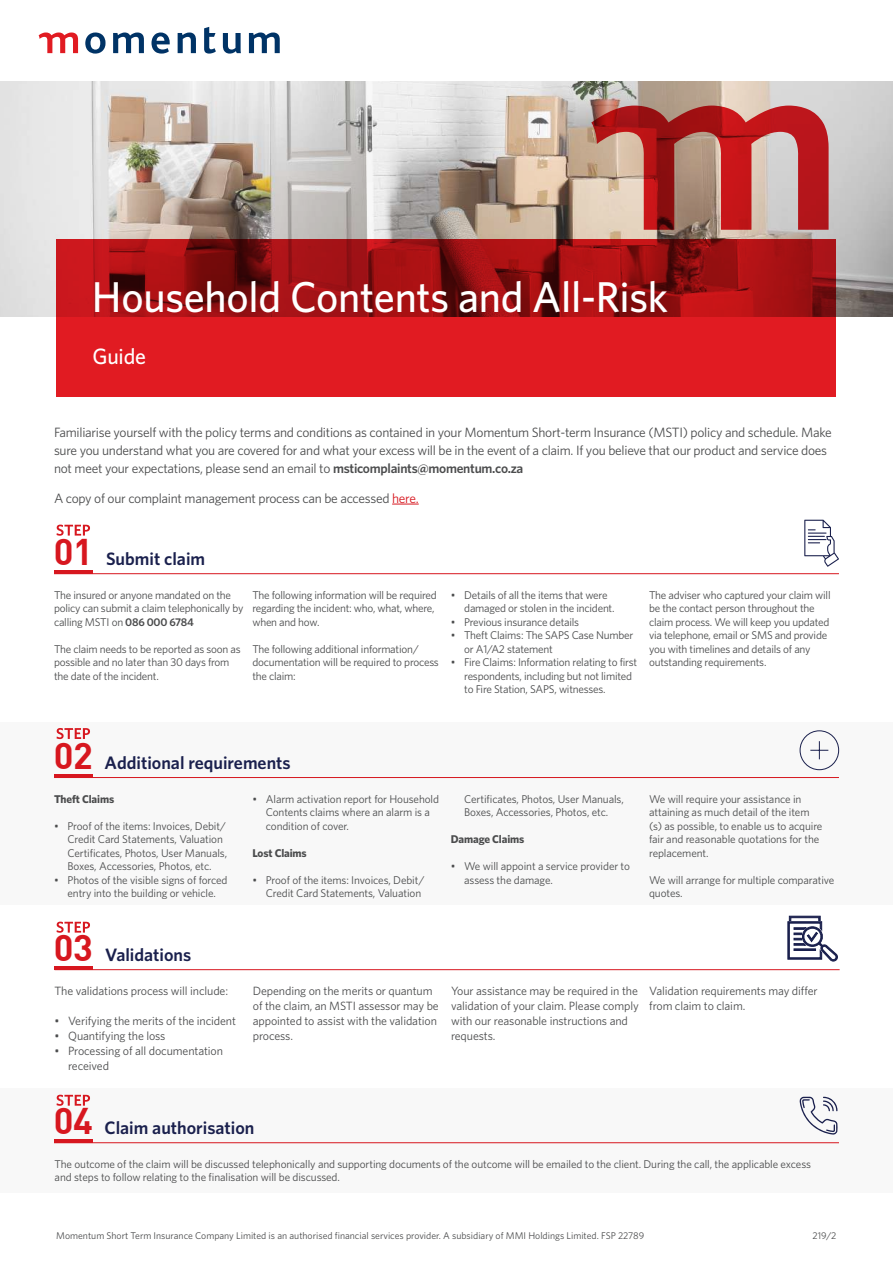
<style>
.page{position:relative;width:893px;height:1263px;background:#fff}
.page>*{position:absolute;margin:0;border:0;box-sizing:border-box;transform-origin:0 0}
.t1{font:500 43.2px "Whitney";letter-spacing:-.005em;color:#fff}
.t2{font:500 22.2px "Whitney";letter-spacing:-.005em;color:#fff}
.t3{font:600 18px "Whitney";color:#1a204d}
.t4{font:13.5px/18px "Whitney";letter-spacing:-.02em;color:#4b4c4d}
.t5{font:12px/15px "Whitney";letter-spacing:-.01em;color:#4b4c4d}
.t6{font:11.25px/13.5px "Whitney";letter-spacing:-.02em;color:#4b4c4d}
.t7{font:700 11.25px "Whitney";letter-spacing:-.01em;color:#4b4c4d}
.t8{font:9.75px "Whitney";color:#4b4c4d}
.s1{font-weight:600}
.s2{color:#d7171f}
.s3{font-family:"DIN";font-weight:700;font-size:36.45px;color:#d7171f}
</style>
<div class="page">
<img style="left:0;top:81px;width:893px;height:236px">
<svg style="left:57px;top:239px;width:779px;height:158px;background:#bd151a"></svg>
<svg style="left:591px;top:106px;width:238px;height:124px;background:#be6b64"></svg>
<svg style="left:39px;top:32px;width:39px;height:21px"></svg>
<svg style="left:85px;top:27px;width:195px;height:27px"></svg>
<svg style="left:392px;top:504px;width:27px;height:1px"></svg>
<svg style="left:804px;top:520px;width:35px;height:47px"></svg>
<hr style="left:54px;top:573px;width:785px;height:1px;background:#d7171f">
<hr style="left:54px;top:570px;width:39px;height:3px;background:#d7171f">
<svg style="left:57px;top:525px;width:33px;height:11px"></svg>
<div style="left:0;top:722px;width:893px;height:183px;background:#f8f8f8"></div>
<hr style="left:54px;top:777px;width:785px;height:1px;background:#d7171f">
<hr style="left:54px;top:774px;width:39px;height:3px;background:#d7171f">
<svg style="left:799px;top:730px;width:40px;height:40px"></svg>
<hr style="left:55px;top:969px;width:785px;height:1px;background:#d7171f">
<hr style="left:54px;top:966px;width:39px;height:3px;background:#d7171f">
<svg style="left:788px;top:916px;width:49px;height:45px"></svg>
<div style="left:0;top:1088px;width:893px;height:105px;background:#f8f8f8"></div>
<hr style="left:54px;top:1142px;width:785px;height:1px;background:#d7171f">
<hr style="left:54px;top:1139px;width:39px;height:3px;background:#d7171f">
<svg style="left:799px;top:1097px;width:38px;height:37px"></svg>
<svg style="left:57px;top:728px;width:33px;height:11px"></svg>
<svg style="left:57px;top:922px;width:33px;height:11px"></svg>
<svg style="left:57px;top:1095px;width:33px;height:11px"></svg>
<h1 class="t1" style="left:92px;top:268px;width:578px">Household Contents and All-Risk</h1>
<h2 class="t2" style="left:92px;top:342px;width:55px">Guide</h2>
<p class="t4" style="left:54px;top:423px;width:779px">Familiarise yourself with the policy terms and conditions as contained in your Momentum Short-term Insurance (MSTI) policy and schedule. Make sure you understand what you are covered for and what your excess will be in the event of a claim. If you believe that our product and service does not meet your expectations, please send an email to <span class="s1">msticomplaints@momentum.co.za</span></p>
<p class="t4" style="left:54px;top:489px;width:366px">A copy of our complaint management process can be accessed <span class="s2">here.</span></p>
<h3 class="t3" style="left:54px;top:547px;width:153px"><span class="s3">01</span> Submit claim</h3>
<p class="t6" style="left:54px;top:588px;width:191px">The insured or anyone mandated on the policy can submit a claim telephonically by calling MSTI on <span class="s1">086 000 6784</span></p>
<p class="t6" style="left:54px;top:642px;width:188px">The claim needs to be reported as soon as possible and no later than 30 days from the date of the incident.</p>
<p class="t6" style="left:252px;top:588px;width:186px">The following information will be required regarding the incident: who, what, where, when and how.</p>
<p class="t6" style="left:252px;top:642px;width:188px">The following additional information/ documentation will be required to process the claim:</p>
<p class="t6" style="left:464px;top:588px;width:152px;text-indent:-14px">• Details of all the items that were damaged or stolen in the incident.</p>
<p class="t6" style="left:451px;top:615px;width:130px">• Previous insurance details</p>
<p class="t6" style="left:464px;top:628px;width:171px;text-indent:-14px">• Theft Claims: The SAPS Case Number or A1/A2 statement</p>
<p class="t6" style="left:464px;top:655px;width:174px;text-indent:-14px">• Fire Claims: Information relating to first respondents, including but not limited to Fire Station, SAPS, witnesses.</p>
<p class="t6" style="left:649px;top:588px;width:183px">The adviser who captured your claim will be the contact person throughout the claim process. We will keep you updated via telephone, email or SMS and provide you with timelines and details of any outstanding requirements.</p>
<h3 class="t3" style="left:54px;top:751px;width:239px"><span class="s3">02</span> Additional requirements</h3>
<p class="t7" style="left:54px;top:791px;width:62px">Theft Claims</p>
<p class="t6" style="left:67px;top:819px;width:161px;text-indent:-14px">• Proof of the items: Invoices, Debit/ Credit Card Statements, Valuation Certificates, Photos, User Manuals, Boxes, Accessories, Photos, etc.</p>
<p class="t6" style="left:54px;top:873px;width:175px;text-align:center">• Photos of the visible signs of forced entry into the building or vehicle.</p>
<p class="t6" style="left:266px;top:792px;width:175px;text-indent:-14px">• Alarm activation report for Household<br>Contents claims where an alarm is a condition of cover.</p>
<p class="t7" style="left:252px;top:845px;width:56px">Lost Claims</p>
<p class="t6" style="left:252px;top:873px;width:174px;text-align:right">• Proof of the items: Invoices, Debit/<br>Credit Card Statements, Valuation</p>
<p class="t6" style="left:464px;top:792px;width:161px">Certificates, Photos, User Manuals,<br>Boxes, Accessories, Photos, etc.</p>
<p class="t7" style="left:451px;top:832px;width:75px">Damage Claims</p>
<p class="t6" style="left:464px;top:859px;width:167px;text-indent:-14px">• We will appoint a service provider to assess the damage.</p>
<p class="t6" style="left:649px;top:792px;width:175px">We will require your assistance in attaining as much detail of the item (s) as possible, to enable us to acquire fair and reasonable quotations for the replacement.</p>
<p class="t6" style="left:649px;top:873px;width:187px">We will arrange for multiple comparative quotes.</p>
<h3 class="t3" style="left:54px;top:943px;width:139px"><span class="s3">03</span> Validations</h3>
<p class="t5" style="left:55px;top:983px;width:175px">The validations process will include:</p>
<p class="t5" style="left:55px;top:1013px;width:183px">• Verifying the merits of the incident</p>
<p class="t5" style="left:55px;top:1028px;width:112px">• Quantifying the loss</p>
<p class="t5" style="left:68px;top:1043px;width:156px;text-indent:-14px">• Processing of all documentation received</p>
<p class="t5" style="left:253px;top:983px;width:187px">Depending on the merits or quantum of the claim, an MSTI assessor may be appointed to assist with the validation process.</p>
<p class="t5" style="left:451px;top:983px;width:189px">Your assistance may be required in the validation of your claim. Please comply with our reasonable instructions and requests.</p>
<p class="t5" style="left:649px;top:983px;width:170px">Validation requirements may differ from claim to claim.</p>
<h3 class="t3" style="left:54px;top:1116px;width:202px"><span class="s3">04</span> Claim authorisation</h3>
<p class="t6" style="left:55px;top:1157px;width:758px">The outcome of the claim will be discussed telephonically and supporting documents of the outcome will be emailed to the client. During the call, the applicable excess and steps to follow relating to the finalisation will be discussed.</p>
<p class="t8" style="left:56px;top:1229px;width:590px">Momentum Short Term Insurance Company Limited is an authorised financial services provider. A subsidiary of MMI Holdings Limited. FSP 22789</p>
<p class="t8" style="left:813px;top:1229px;width:25px">219/2</p>
</div>
